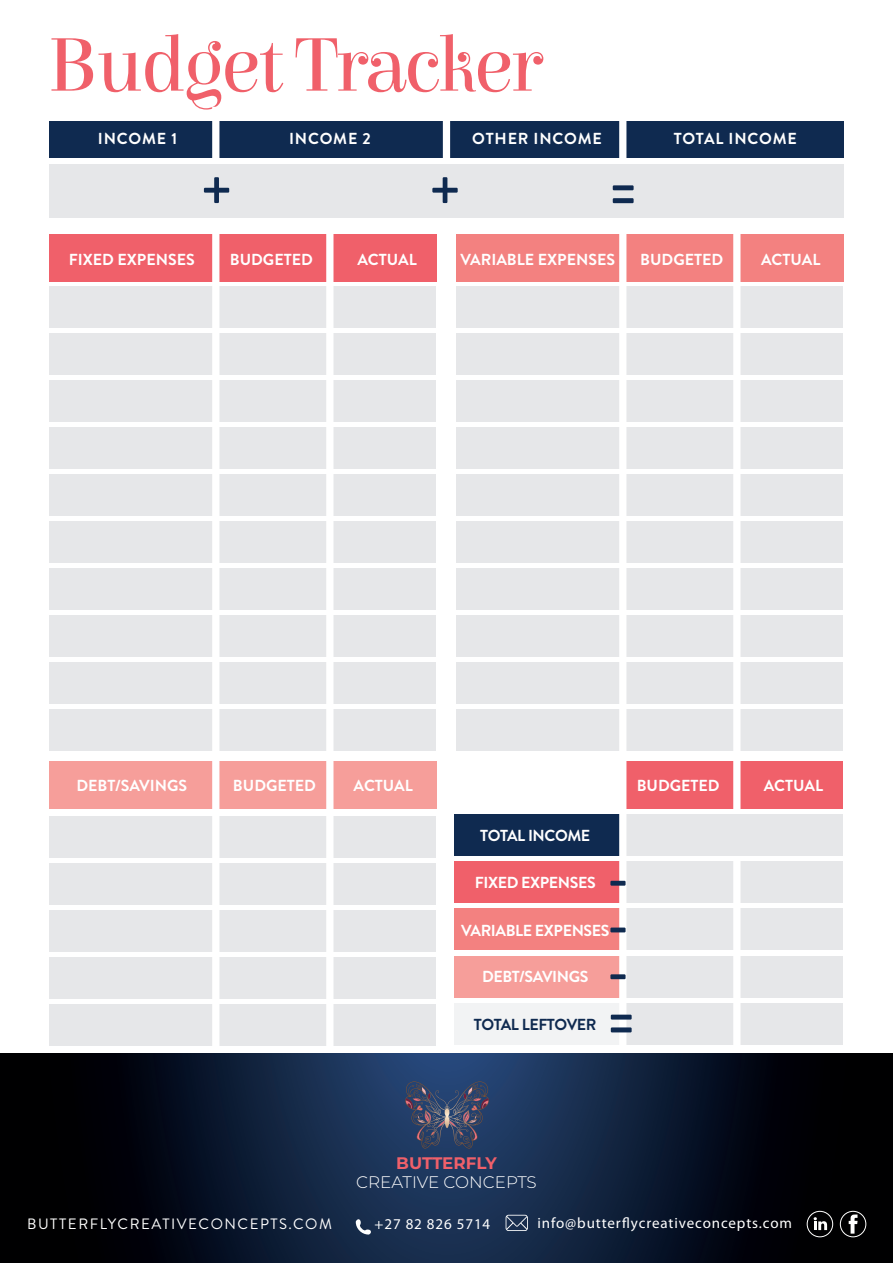
<style>
.page{position:relative;width:893px;height:1263px;background:#fff}
.page>*{position:absolute;margin:0;border:0;box-sizing:border-box;transform-origin:0 0}
.t1{font:80.55px "Elsie";letter-spacing:-.04em;color:#f0606a}
.t2{font:500 61.05px "Brandon Grotesque";color:#0f2a50}
.t3{font:300 16.8px "Montserrat";color:#fff}
.t4{font:700 16.8px "Montserrat";letter-spacing:-.005em;color:#f0606a}
.t5{font:700 15.9px "Brandon Grotesque";color:#fff}
.t6{font:700 15.9px "Brandon Grotesque";letter-spacing:-.025em;color:#fff}
.t7{font:700 15.9px "Brandon Grotesque";letter-spacing:.05em;color:#fff}
.t8{font:700 15.9px "Brandon Grotesque";letter-spacing:-.025em;color:#0f2a50}
.t9{font:15px "Myriad Pro";letter-spacing:.06em;color:#fff}
.t10{font:15px "Brandon Grotesque";letter-spacing:.1em;color:#fff}
</style>
<div class="page">
<div style="left:626px;top:814px;width:216px;height:42px;background:#e6e7e9"></div>
<div style="left:626px;top:909px;width:216px;height:41px;background:#e6e7e9"></div>
<div style="left:626px;top:1003px;width:216px;height:41px;background:#e6e7e9"></div>
<div style="left:626px;top:956px;width:216px;height:41px;background:#e6e7e9"></div>
<div style="left:626px;top:862px;width:216px;height:41px;background:#e6e7e9"></div>
<div style="left:50px;top:121px;width:794px;height:37px;background:#0f2a50"></div>
<div style="left:49px;top:234px;width:388px;height:48px;background:#f0606a"></div>
<div style="left:456px;top:287px;width:387px;height:41px;background:#e6e7e9"></div>
<div style="left:456px;top:334px;width:387px;height:41px;background:#e6e7e9"></div>
<div style="left:456px;top:474px;width:387px;height:42px;background:#e6e7e9"></div>
<div style="left:456px;top:428px;width:387px;height:41px;background:#e6e7e9"></div>
<div style="left:456px;top:381px;width:387px;height:41px;background:#e6e7e9"></div>
<div style="left:456px;top:521px;width:387px;height:42px;background:#e6e7e9"></div>
<div style="left:456px;top:568px;width:387px;height:42px;background:#e6e7e9"></div>
<div style="left:456px;top:615px;width:387px;height:42px;background:#e6e7e9"></div>
<div style="left:456px;top:662px;width:387px;height:42px;background:#e6e7e9"></div>
<div style="left:456px;top:709px;width:387px;height:42px;background:#e6e7e9"></div>
<div style="left:50px;top:287px;width:386px;height:41px;background:#e6e7e9"></div>
<div style="left:50px;top:334px;width:386px;height:41px;background:#e6e7e9"></div>
<div style="left:50px;top:474px;width:386px;height:42px;background:#e6e7e9"></div>
<div style="left:50px;top:428px;width:386px;height:41px;background:#e6e7e9"></div>
<div style="left:50px;top:381px;width:386px;height:41px;background:#e6e7e9"></div>
<div style="left:50px;top:521px;width:386px;height:42px;background:#e6e7e9"></div>
<div style="left:50px;top:568px;width:386px;height:42px;background:#e6e7e9"></div>
<div style="left:50px;top:615px;width:386px;height:42px;background:#e6e7e9"></div>
<div style="left:50px;top:662px;width:386px;height:42px;background:#e6e7e9"></div>
<div style="left:50px;top:709px;width:386px;height:42px;background:#e6e7e9"></div>
<div style="left:50px;top:816px;width:386px;height:41px;background:#e6e7e9"></div>
<div style="left:50px;top:863px;width:386px;height:41px;background:#e6e7e9"></div>
<div style="left:50px;top:1004px;width:386px;height:41px;background:#e6e7e9"></div>
<div style="left:50px;top:957px;width:386px;height:41px;background:#e6e7e9"></div>
<div style="left:50px;top:910px;width:386px;height:41px;background:#e6e7e9"></div>
<div style="left:456px;top:234px;width:387px;height:48px;background:#f38180"></div>
<div style="left:49px;top:761px;width:388px;height:48px;background:#f69e9a"></div>
<div style="left:624px;top:761px;width:219px;height:48px;background:#f0606a"></div>
<div style="left:454px;top:814px;width:166px;height:41px;background:#0f2a50"></div>
<div style="left:454px;top:862px;width:166px;height:41px;background:#f0606a"></div>
<div style="left:454px;top:909px;width:166px;height:41px;background:#f38180"></div>
<div style="left:454px;top:956px;width:166px;height:41px;background:#f69e9a"></div>
<div style="left:454px;top:1003px;width:166px;height:41px;background:#f2f3f4"></div>
<div style="left:212px;top:107px;width:7px;height:1025px;background:#fff"></div>
<div style="left:443px;top:107px;width:7px;height:1025px;background:#fff"></div>
<div style="left:326px;top:231px;width:7px;height:902px;background:#fff"></div>
<div style="left:619px;top:107px;width:7px;height:1027px;background:#fff"></div>
<div style="left:733px;top:231px;width:7px;height:578px;background:#fff"></div>
<div style="left:733px;top:859px;width:7px;height:212px;background:#fff"></div>
<div style="left:50px;top:164px;width:794px;height:54px;background:#e6e7e9"></div>
<svg style="left:0;top:1053px;width:893px;height:210px;background:#0b172b"></svg>
<svg style="left:405px;top:1081px;width:84px;height:67px;background:#3d4969"></svg>
<svg style="left:356px;top:1219px;width:15px;height:16px"></svg>
<div style="left:807px;top:1211px;width:26px;height:26px;border:1px solid #fff;border-radius:50%"></div>
<svg style="left:813px;top:1217px;width:14px;height:13px"></svg>
<div style="left:840px;top:1211px;width:26px;height:26px;border:1px solid #fff;border-radius:50%"></div>
<svg style="left:849px;top:1214px;width:8px;height:19px"></svg>
<svg style="left:506px;top:1215px;width:22px;height:16px"></svg>
<h1 class="t1" style="left:47px;top:20px;width:497px">Budget Tracker</h1>
<p class="t5" style="left:98px;top:128px;width:81px">INCOME 1</p>
<p class="t5" style="left:289px;top:128px;width:83px">INCOME 2</p>
<p class="t7" style="left:472px;top:128px;width:131px">OTHER INCOME</p>
<p class="t7" style="left:674px;top:128px;width:125px">TOTAL INCOME</p>
<h2 class="t2" style="left:199px;top:148px;width:36px">+</h2>
<h2 class="t2" style="left:428px;top:148px;width:36px">+</h2>
<h2 class="t2" style="left:608px;top:148px;width:31px">=</h2>
<p class="t5" style="left:69px;top:249px;width:128px">FIXED EXPENSES</p>
<p class="t5" style="left:230px;top:249px;width:85px">BUDGETED</p>
<p class="t5" style="left:357px;top:249px;width:61px">ACTUAL</p>
<p class="t5" style="left:460px;top:249px;width:156px">VARIABLE EXPENSES</p>
<p class="t5" style="left:640px;top:249px;width:85px">BUDGETED</p>
<p class="t5" style="left:761px;top:249px;width:61px">ACTUAL</p>
<p class="t5" style="left:76px;top:775px;width:112px">DEBT/SAVINGS</p>
<p class="t5" style="left:233px;top:775px;width:85px">BUDGETED</p>
<p class="t5" style="left:353px;top:775px;width:61px">ACTUAL</p>
<p class="t5" style="left:637px;top:775px;width:85px">BUDGETED</p>
<p class="t5" style="left:764px;top:775px;width:61px">ACTUAL</p>
<p class="t6" style="left:480px;top:825px;width:112px">TOTAL INCOME</p>
<p class="t6" style="left:475px;top:871px;width:122px">FIXED EXPENSES</p>
<p class="t6" style="left:461px;top:919px;width:150px">VARIABLE EXPENSES</p>
<p class="t6" style="left:482px;top:965px;width:108px">DEBT/SAVINGS</p>
<p class="t8" style="left:474px;top:1013px;width:124px">TOTAL LEFTOVER</p>
<h2 class="t2" style="left:606px;top:835px;width:25px">-</h2>
<h2 class="t2" style="left:606px;top:882px;width:25px">-</h2>
<h2 class="t2" style="left:606px;top:928px;width:25px">-</h2>
<h2 class="t2" style="left:606px;top:977px;width:31px">=</h2>
<p class="t4" style="left:396px;top:1151px;width:102px">BUTTERFLY</p>
<p class="t3" style="left:356px;top:1171px;width:182px">CREATIVE CONCEPTS</p>
<p class="t10" style="left:27px;top:1214px;width:306px">BUTTERFLYCREATIVECONCEPTS.COM</p>
<p class="t9" style="left:375px;top:1215px;width:117px">+27 82 826 5714</p>
<p class="t9" style="left:537px;top:1215px;width:256px">info@butterflycreativeconcepts.com</p>
</div>
